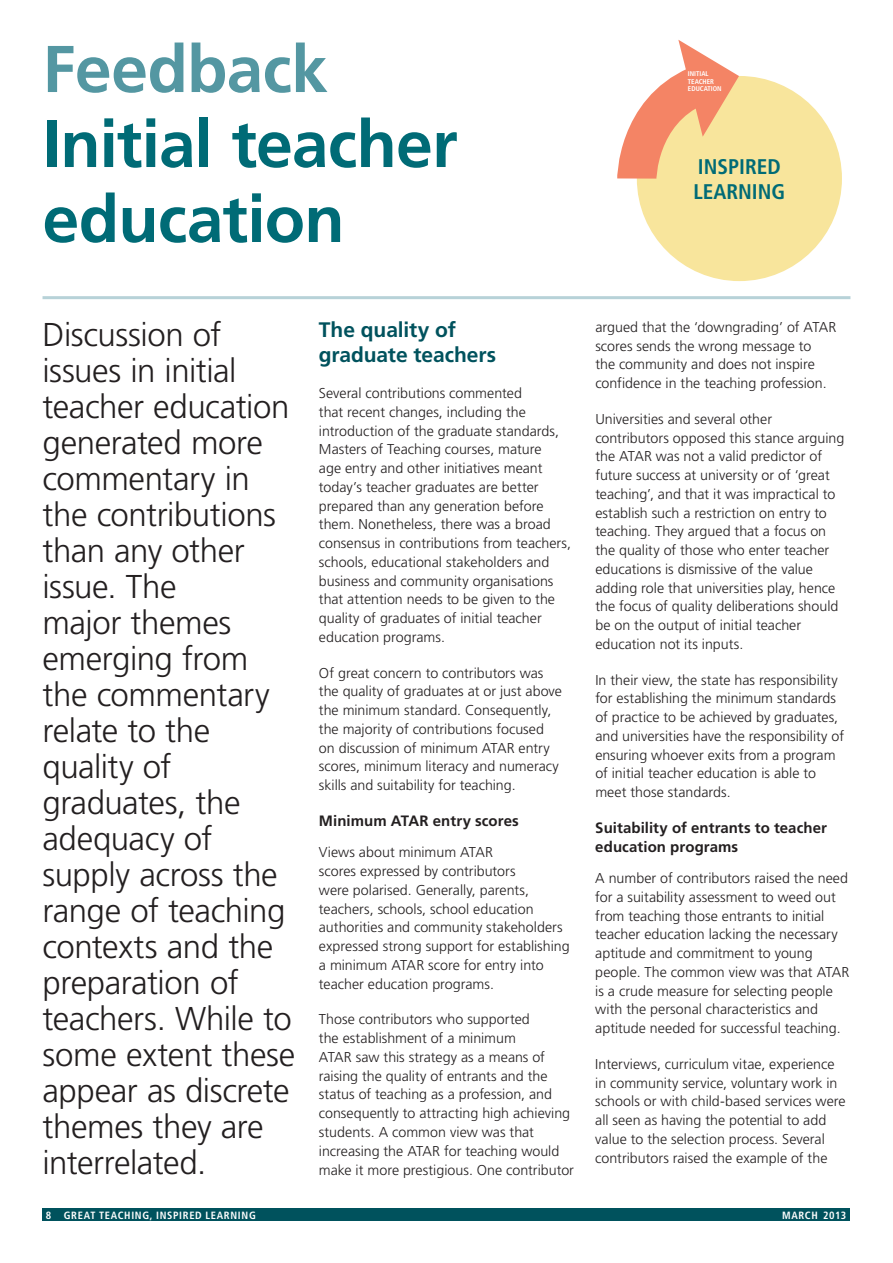
<style>
.page{position:relative;width:893px;height:1263px;background:#fff}
.page>*{position:absolute;margin:0;border:0;box-sizing:border-box;transform-origin:0 0}
.t1{font:700 66px/75px "Frutiger LT Std";letter-spacing:-.01em;color:#006b76}
.t2{font:700 66px "Frutiger LT Std";letter-spacing:-.01em;color:#5497a2}
.t3{font:300 33px/36px "Frutiger LT Std";letter-spacing:-.015em;color:#231f20}
.t4{font:700 condensed 21.15px/25.5px "Frutiger LT Std";color:#006b76}
.t5{font:700 21px/25.5px "Frutiger LT Std";letter-spacing:-.005em;color:#00525d}
.t6{font:700 15px/18.8px "Frutiger LT Std";letter-spacing:.005em;color:#231f20}
.t7{font:300 14.25px/18.8px "Frutiger LT Std";color:#231f20}
.t8{font:700 condensed 10.5px "Frutiger LT Std";letter-spacing:.065em;color:#fff}
.t9{font:700 condensed 6.9px/7.5px "Frutiger LT Std";color:#fff}
</style>
<div class="page">
<div style="left:43px;top:1208px;width:807px;height:13px;background:#00525d"></div>
<hr style="left:43px;top:296px;width:807px;height:3px;background:#b7d2d8">
<div style="left:637px;top:76px;width:205px;height:205px;background:#f8e59c;border-radius:50%"></div>
<svg style="left:617px;top:40px;width:131px;height:178px"></svg>
<h1 class="t2" style="left:43px;top:30px;width:287px">Feedback</h1>
<h1 class="t1" style="left:43px;top:107px;width:417px">Initial teacher education</h1>
<p class="t9" style="left:688px;top:70px;width:35px">INITIAL<br>TEACHER<br>EDUCATION</p>
<h3 class="t4" style="left:693px;top:153px;width:93px">INSPIRED<br>LEARNING</h3>
<p class="t3" style="left:43px;top:317px;width:254px">Discussion of issues in initial teacher education generated more commentary in the contributions than any other issue. The<br>major themes emerging from the commentary relate to the quality of graduates, the adequacy of supply across the range of teaching contexts and the preparation of teachers. While to some extent these appear as discrete themes they are interrelated.</p>
<h3 class="t5" style="left:319px;top:317px;width:179px">The quality of graduate teachers</h3>
<p class="t7" style="left:319px;top:384px;width:254px">Several contributions commented<br>that recent changes, including the introduction of the graduate standards, Masters of Teaching courses, mature<br>age entry and other initiatives meant today’s teacher graduates are better prepared than any generation before them. Nonetheless, there was a broad consensus in contributions from teachers, schools, educational stakeholders and business and community organisations that attention needs to be given to the quality of graduates of initial teacher education programs.</p>
<p class="t7" style="left:319px;top:663px;width:245px">Of great concern to contributors was the quality of graduates at or just above the minimum standard. Consequently, the majority of contributions focused on discussion of minimum ATAR entry scores, minimum literacy and numeracy skills and suitability for teaching.</p>
<p class="t6" style="left:319px;top:811px;width:201px">Minimum ATAR entry scores</p>
<p class="t7" style="left:319px;top:843px;width:252px">Views about minimum ATAR<br>scores expressed by contributors<br>were polarised. Generally, parents, teachers, schools, school education authorities and community stakeholders expressed strong support for establishing a minimum ATAR score for entry into teacher education programs.</p>
<p class="t7" style="left:319px;top:1010px;width:257px">Those contributors who supported<br>the establishment of a minimum<br>ATAR saw this strategy as a means of raising the quality of entrants and the status of teaching as a profession, and consequently to attracting high achieving students. A common view was that increasing the ATAR for teaching would make it more prestigious. One contributor</p>
<p class="t7" style="left:595px;top:318px;width:243px">argued that the ‘downgrading’ of ATAR scores sends the wrong message to<br>the community and does not inspire confidence in the teaching profession.</p>
<p class="t7" style="left:595px;top:410px;width:250px">Universities and several other contributors opposed this stance arguing the ATAR was not a valid predictor of future success at university or of ‘great teaching’, and that it was impractical to establish such a restriction on entry to teaching. They argued that a focus on the quality of those who enter teacher educations is dismissive of the value adding role that universities play, hence the focus of quality deliberations should be on the output of initial teacher education not its inputs.</p>
<p class="t7" style="left:595px;top:670px;width:250px">In their view, the state has responsibility for establishing the minimum standards of practice to be achieved by graduates, and universities have the responsibility of ensuring whoever exits from a program of initial teacher education is able to meet those standards.</p>
<p class="t6" style="left:595px;top:818px;width:233px">Suitability of entrants to teacher education programs</p>
<p class="t7" style="left:595px;top:869px;width:256px">A number of contributors raised the need for a suitability assessment to weed out from teaching those entrants to initial teacher education lacking the necessary aptitude and commitment to young people. The common view was that ATAR is a crude measure for selecting people with the personal characteristics and aptitude needed for successful teaching.</p>
<p class="t7" style="left:595px;top:1055px;width:252px">Interviews, curriculum vitae, experience in community service, voluntary work in schools or with child-based services were all seen as having the potential to add value to the selection process. Several contributors raised the example of the</p>
<p class="t8" style="left:46px;top:1209px;width:212px">8 GREAT TEACHING, INSPIRED LEARNING</p>
<p class="t8" style="left:782px;top:1209px;width:66px">MARCH 2013</p>
</div>
